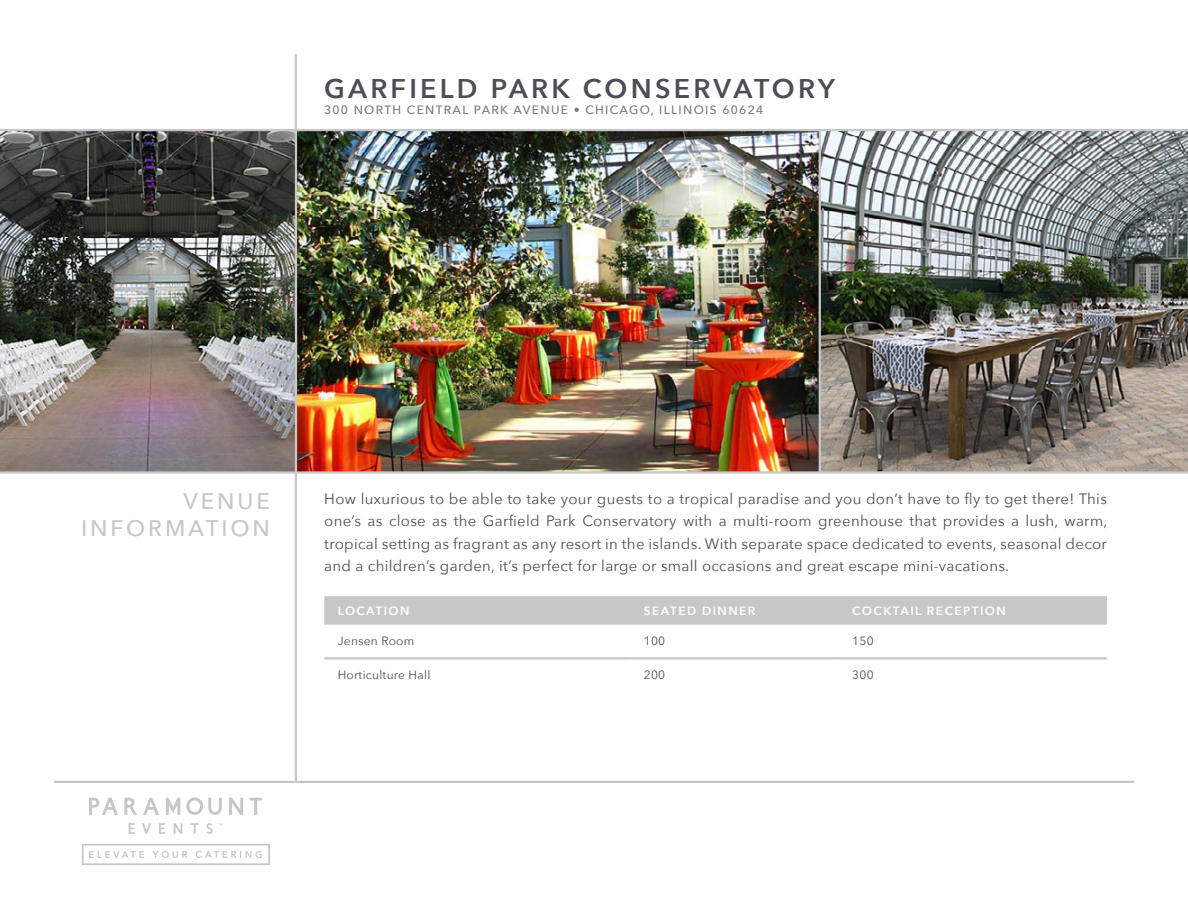
<style>
.page{position:relative;width:1188px;height:918px;background:#fff}
.page>*{position:absolute;margin:0;border:0;box-sizing:border-box;transform-origin:0 0}
.t1{font:600 27px "Avenir Next";letter-spacing:.12em;color:#4b4f54}
.t2{font:500 22.5px/27px "Avenir Next";letter-spacing:.13em;color:#c7c7c8;text-align:right}
.t3{font:15px/22.5px "Avenir Next";letter-spacing:.02em;color:#4b4f54;text-align:justify}
.t4{font:500 12px "Avenir Next";letter-spacing:.11em;color:#77797c}
.t5{font:12px "Avenir Next";letter-spacing:.02em;color:#4b4f54}
.t6{font:600 12px "Avenir Next";letter-spacing:.12em;color:#fff}
</style>
<div class="page">
<div style="left:324px;top:596px;width:783px;height:29px;background:#c7c7c8"></div>
<hr style="left:324px;top:657px;width:306px;height:3px;background:#c7c7c8">
<hr style="left:630px;top:657px;width:209px;height:3px;background:#c7c7c8">
<hr style="left:839px;top:657px;width:268px;height:3px;background:#c7c7c8">
<img style="left:0;top:131px;width:295px;height:340px">
<img style="left:297px;top:131px;width:522px;height:340px">
<img style="left:821px;top:131px;width:367px;height:340px">
<hr style="left:295px;top:130px;width:2px;height:343px;background:#c7c7c8">
<hr style="left:819px;top:131px;width:2px;height:341px;background:#c7c7c8">
<hr style="left:54px;top:781px;width:1080px;height:2px;background:#c7c7c8">
<hr style="left:0;top:471px;width:1188px;height:3px;background:#c7c7c8">
<hr style="left:0;top:129px;width:1188px;height:2px;background:#c7c7c8">
<svg style="left:82px;top:844px;width:188px;height:21px"></svg>
<svg style="left:124px;top:798px;width:13px;height:17px"></svg>
<svg style="left:186px;top:798px;width:36px;height:17px"></svg>
<svg style="left:250px;top:798px;width:12px;height:17px"></svg>
<svg style="left:129px;top:823px;width:6px;height:11px"></svg>
<svg style="left:159px;top:823px;width:6px;height:11px"></svg>
<svg style="left:191px;top:823px;width:8px;height:11px"></svg>
<svg style="left:207px;top:823px;width:16px;height:11px"></svg>
<svg style="left:229px;top:798px;width:14px;height:17px"></svg>
<svg style="left:174px;top:823px;width:8px;height:11px"></svg>
<svg style="left:89px;top:798px;width:29px;height:17px"></svg>
<svg style="left:143px;top:798px;width:16px;height:17px"></svg>
<svg style="left:166px;top:798px;width:14px;height:17px"></svg>
<svg style="left:142px;top:823px;width:9px;height:11px"></svg>
<hr style="left:295px;top:54px;width:2px;height:75px;background:#c7c7c8">
<hr style="left:295px;top:473px;width:2px;height:308px;background:#c7c7c8">
<h1 class="t1" style="left:324px;top:65px;width:512px">GARFIELD PARK CONSERVATORY</h1>
<p class="t4" style="left:324px;top:100px;width:441px">300 NORTH CENTRAL PARK AVENUE • CHICAGO, ILLINOIS 60624</p>
<h2 class="t2" style="left:81px;top:486px;width:190px">VENUE<br>INFORMATION</h2>
<p class="t3" style="left:324px;top:487px;width:785px">How luxurious to be able to take your guests to a tropical paradise and you don’t have to fly to get there! This one’s as close as the Garfield Park Conservatory with a multi-room greenhouse that provides a lush, warm, tropical setting as fragrant as any resort in the islands. With separate space dedicated to events, seasonal decor and a children’s garden, it’s perfect for large or small occasions and great escape mini-vacations.</p>
<p class="t6" style="left:338px;top:600px;width:73px">LOCATION</p>
<p class="t6" style="left:644px;top:600px;width:113px">SEATED DINNER</p>
<p class="t6" style="left:852px;top:600px;width:155px">COCKTAIL RECEPTION</p>
<p class="t5" style="left:338px;top:631px;width:78px">Jensen Room</p>
<p class="t5" style="left:644px;top:631px;width:23px">100</p>
<p class="t5" style="left:852px;top:631px;width:23px">150</p>
<p class="t5" style="left:338px;top:665px;width:94px">Horticulture Hall</p>
<p class="t5" style="left:644px;top:665px;width:23px">200</p>
<p class="t5" style="left:852px;top:665px;width:23px">300</p>
</div>
